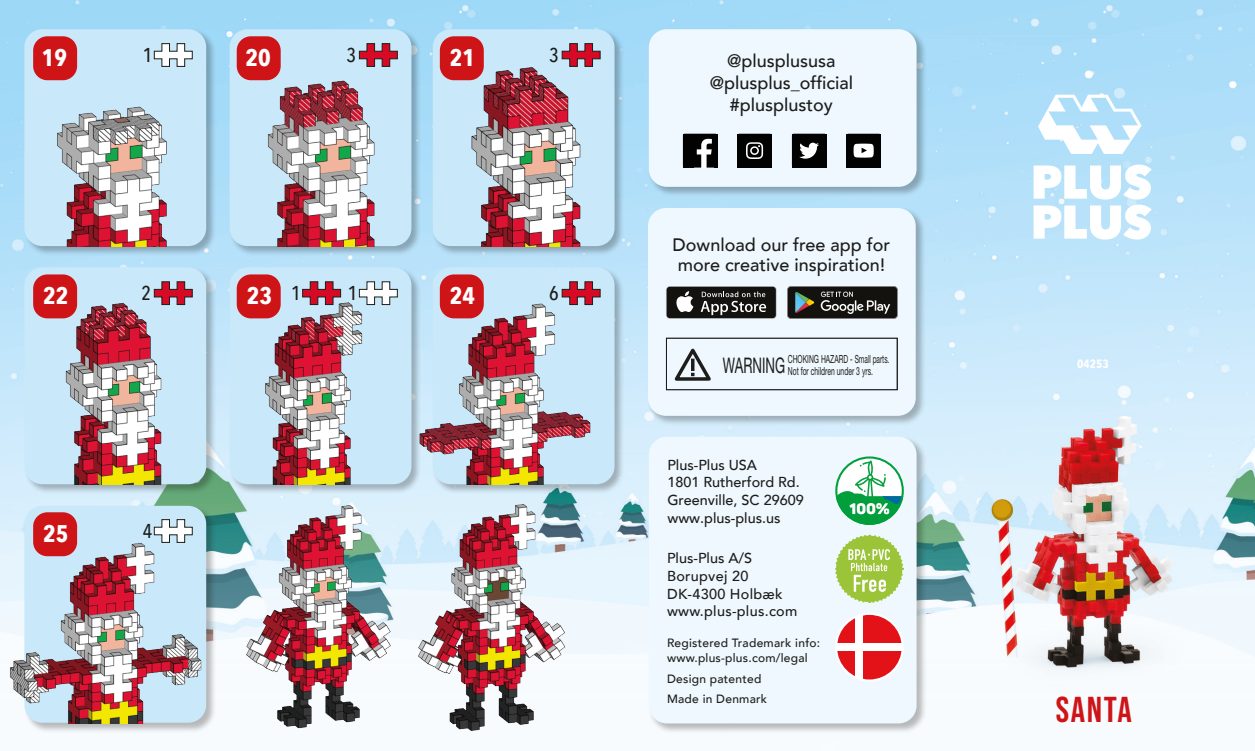
<style>
.page{position:relative;width:1255px;height:751px;background:#fff}
.page>*{position:absolute;margin:0;border:0;box-sizing:border-box;transform-origin:0 0}
.t1{font:700 36px "Bebas Neue Pro";letter-spacing:.045em;color:#cf1417}
.t2{font:700 24px "Avenir Next Condensed";color:#fff}
.t3{font:21.6px "Helvetica Neue";color:#1d1d1b;scale:.62 1}
.t4{font:500 20px "Avenir Next Condensed";color:#1d1d1b}
.t5{font:500 18px/20px "Avenir";color:#1d1d1b}
.t6{font:500 14.4px/17.6px "Avenir";color:#1d1d1b}
.t7{font:500 14.4px/17.6px "Avenir";letter-spacing:.02em;color:#1d1d1b}
.t8{font:500 12px/14.4px "Avenir";letter-spacing:.02em;color:#1d1d1b}
.t9{font:700 12px "Avenir Next Condensed";color:#fff}
.t10{font:11.2px/12px "Helvetica Neue";color:#1d1d1b;scale:.61 1}
</style>
<div class="page">
<img style="left:0;top:0;width:1254px;height:674px">
<div style="left:24px;top:28px;width:192px;height:228px;background:#1d1d1b;opacity:.3"></div>
<div style="left:24px;top:29px;width:182px;height:217px;background:#c9e9fb;border-radius:18px"></div>
<div style="left:24px;top:267px;width:192px;height:227px;background:#1d1d1b;opacity:.3"></div>
<div style="left:24px;top:267px;width:182px;height:217px;background:#c9e9fb;border-radius:18px"></div>
<div style="left:24px;top:505px;width:192px;height:228px;background:#1d1d1b;opacity:.3"></div>
<div style="left:24px;top:506px;width:182px;height:217px;background:#c9e9fb;border-radius:18px"></div>
<div style="left:432px;top:28px;width:192px;height:228px;background:#1d1d1b;opacity:.3"></div>
<div style="left:432px;top:29px;width:182px;height:217px;background:#c9e9fb;border-radius:18px"></div>
<div style="left:432px;top:267px;width:192px;height:227px;background:#1d1d1b;opacity:.3"></div>
<div style="left:432px;top:267px;width:182px;height:217px;background:#c9e9fb;border-radius:18px"></div>
<div style="left:229px;top:28px;width:192px;height:228px;background:#1d1d1b;opacity:.3"></div>
<div style="left:229px;top:29px;width:182px;height:217px;background:#c9e9fb;border-radius:18px"></div>
<div style="left:229px;top:267px;width:192px;height:227px;background:#1d1d1b;opacity:.3"></div>
<div style="left:229px;top:267px;width:182px;height:217px;background:#c9e9fb;border-radius:18px"></div>
<div style="left:648px;top:28px;width:278px;height:169px;background:#1d1d1b;opacity:.3"></div>
<div style="left:648px;top:29px;width:268px;height:158px;background:#eff8fe;border-radius:18px"></div>
<div style="left:647px;top:207px;width:278px;height:219px;background:#1d1d1b;opacity:.3"></div>
<div style="left:648px;top:208px;width:267px;height:208px;background:#eff8fe;border-radius:18px"></div>
<div style="left:648px;top:436px;width:278px;height:297px;background:#1d1d1b;opacity:.3"></div>
<div style="left:648px;top:437px;width:268px;height:286px;background:#eff8fe;border-radius:18px"></div>
<svg style="left:674px;top:348px;width:37px;height:33px"></svg>
<div style="left:665px;top:338px;width:232px;height:52px;border:1px solid #1d1d1b"></div>
<svg style="left:665px;top:286px;width:111px;height:33px"></svg>
<div style="left:666px;top:287px;width:109px;height:31px;background:#13120e;border-radius:3px"></div>
<svg style="left:676px;top:291px;width:17px;height:21px"></svg>
<svg style="left:700px;top:291px;width:66px;height:24px"></svg>
<svg style="left:787px;top:286px;width:110px;height:33px;background:#383834"></svg>
<svg style="left:791px;top:134px;width:35px;height:34px"></svg>
<svg style="left:846px;top:134px;width:34px;height:34px"></svg>
<svg style="left:682px;top:134px;width:35px;height:34px"></svg>
<svg style="left:737px;top:134px;width:34px;height:34px"></svg>
<svg style="left:835px;top:460px;width:68px;height:65px"></svg>
<svg style="left:835px;top:535px;width:68px;height:68px"></svg>
<div style="left:835px;top:614px;width:67px;height:66px;background:#fff;border-radius:33px"></div>
<svg style="left:837px;top:617px;width:17px;height:25px"></svg>
<svg style="left:837px;top:651px;width:17px;height:27px"></svg>
<svg style="left:863px;top:614px;width:39px;height:28px"></svg>
<svg style="left:863px;top:651px;width:39px;height:29px"></svg>
<div style="left:834px;top:613px;width:69px;height:68px;border:2px solid #fff;border-radius:50%"></div>
<img style="left:242px;top:494px;width:157px;height:235px">
<img style="left:402px;top:501px;width:163px;height:231px">
<img style="left:24px;top:90px;width:182px;height:156px">
<img style="left:216px;top:78px;width:203px;height:168px">
<img style="left:433px;top:64px;width:181px;height:182px">
<img style="left:24px;top:299px;width:182px;height:185px">
<img style="left:206px;top:302px;width:205px;height:182px">
<img style="left:413px;top:299px;width:201px;height:185px">
<img style="left:7px;top:535px;width:206px;height:189px">
<svg style="left:1033px;top:95px;width:118px;height:145px"></svg>
<div style="left:33px;top:36px;width:44px;height:44px;background:#cf1417;border-radius:14px"></div>
<div style="left:33px;top:274px;width:44px;height:44px;background:#cf1417;border-radius:14px"></div>
<div style="left:33px;top:512px;width:44px;height:44px;background:#cf1417;border-radius:14px"></div>
<div style="left:237px;top:36px;width:44px;height:44px;background:#cf1417;border-radius:14px"></div>
<div style="left:237px;top:274px;width:44px;height:44px;background:#cf1417;border-radius:14px"></div>
<div style="left:440px;top:36px;width:43px;height:44px;background:#cf1417;border-radius:14px"></div>
<div style="left:440px;top:274px;width:43px;height:44px;background:#cf1417;border-radius:14px"></div>
<svg style="left:561px;top:281px;width:39px;height:24px"></svg>
<svg style="left:154px;top:43px;width:39px;height:24px"></svg>
<svg style="left:561px;top:43px;width:39px;height:24px"></svg>
<svg style="left:154px;top:281px;width:39px;height:24px"></svg>
<svg style="left:154px;top:519px;width:39px;height:24px"></svg>
<svg style="left:359px;top:43px;width:39px;height:24px"></svg>
<svg style="left:359px;top:281px;width:39px;height:24px"></svg>
<svg style="left:302px;top:281px;width:39px;height:24px"></svg>
<p class="t2" style="left:42px;top:43px;width:27px">19</p>
<p class="t4" style="left:143px;top:42px;width:11px">1</p>
<p class="t4" style="left:549px;top:42px;width:11px">3</p>
<p class="t4" style="left:346px;top:43px;width:11px">3</p>
<p class="t2" style="left:245px;top:43px;width:27px">20</p>
<p class="t2" style="left:450px;top:43px;width:27px">21</p>
<p class="t5" style="left:727px;top:50px;width:110px">@plusplususa</p>
<p class="t5" style="left:709px;top:72px;width:145px">@plusplus_official</p>
<p class="t5" style="left:729px;top:94px;width:104px">#plusplustoy</p>
<p class="t5" style="left:672px;top:234px;width:219px">Download our free app for more creative inspiration!</p>
<p class="t2" style="left:43px;top:281px;width:27px">22</p>
<p class="t4" style="left:141px;top:281px;width:11px">2</p>
<p class="t2" style="left:247px;top:281px;width:27px">23</p>
<p class="t4" style="left:291px;top:281px;width:11px">1</p>
<p class="t4" style="left:348px;top:281px;width:11px">1</p>
<p class="t2" style="left:450px;top:281px;width:27px">24</p>
<p class="t4" style="left:549px;top:281px;width:11px">6</p>
<p class="t3" style="left:722px;top:350px;width:102px">WARNING</p>
<p class="t10" style="left:787px;top:354px;width:168px">CHOKING HAZARD - Small parts.<br>Not for children under 3 yrs.</p>
<p class="t9" style="left:1077px;top:357px;width:33px">04253</p>
<p class="t2" style="left:43px;top:519px;width:27px">25</p>
<p class="t4" style="left:143px;top:518px;width:11px">4</p>
<p class="t6" style="left:667px;top:455px;width:138px">Plus-Plus USA<br>1801 Rutherford Rd.<br>Greenville, SC 29609 www.plus-plus.us</p>
<p class="t7" style="left:667px;top:549px;width:132px">Plus-Plus A/S<br>Borupvej 20<br>DK-4300 Holbæk www.plus-plus.com</p>
<p class="t8" style="left:667px;top:635px;width:155px">Registered Trademark info: www.plus-plus.com/legal</p>
<p class="t8" style="left:667px;top:668px;width:102px;line-height:20.2px">Design patented<br>Made in Denmark</p>
<p class="t1" style="left:1055px;top:689px;width:77px">SANTA</p>
</div>
